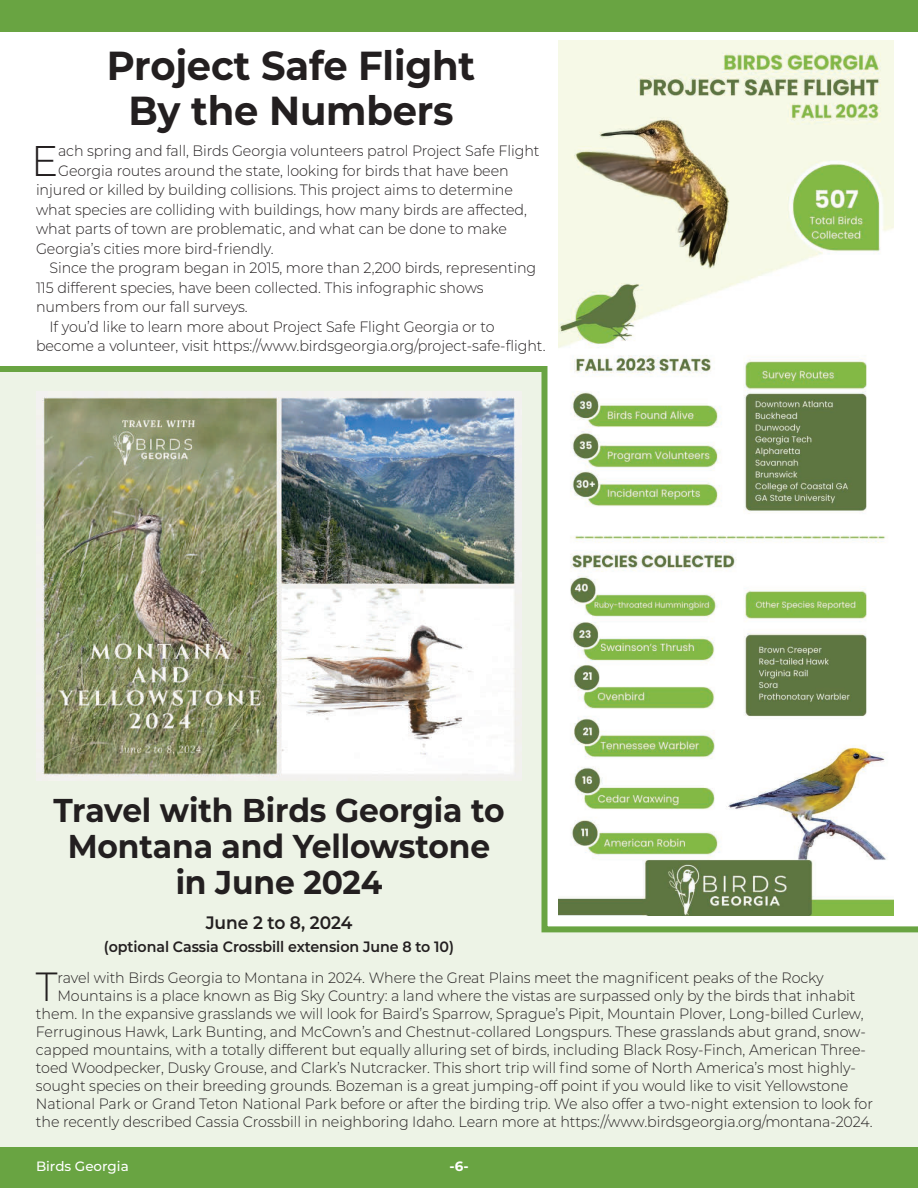
<style>
.page{position:relative;width:918px;height:1188px;background:#fff}
.page>*{position:absolute;margin:0;border:0;box-sizing:border-box;transform-origin:0 0}
.t1{font:300 42.9px "Montserrat";color:#231f20;scale:.95 1}
.t2{font:300 40.65px "Montserrat";color:#231f20;scale:.95 1}
.t3{font:700 40.5px/45px "Montserrat";letter-spacing:-.005em;color:#231f20;text-align:center;scale:.95 1}
.t4{font:700 33px/36px "Montserrat";letter-spacing:-.005em;color:#231f20;text-align:center;scale:.95 1}
.t5{font:600 18px "Montserrat";letter-spacing:-.01em;color:#231f20;scale:.95 1}
.t6{font:300 15px "Montserrat";letter-spacing:-.005em;color:#231f20;scale:.95 1}
.t7{font:600 15px "Montserrat";letter-spacing:-.005em;color:#231f20;scale:.95 1}
.t8{font:500 13.5px "Montserrat";color:#fff}
.t9{font:700 13.5px "Montserrat";color:#fff}
</style>
<div class="page">
<div style="left:536px;top:929px;width:382px;height:221px;background:#edf3e6"></div>
<div style="left:0;top:369px;width:544px;height:779px;background:#edf3e6"></div>
<div style="left:0;top:1148px;width:918px;height:40px;background:#69a442"></div>
<div style="left:0;top:0;width:918px;height:32px;background:#69a442"></div>
<svg style="left:0;top:366px;width:918px;height:567px"></svg>
<img style="left:558px;top:40px;width:336px;height:875px">
<img style="left:36px;top:392px;width:486px;height:388px">
<h3 class="t3" style="left:107px;top:41px;width:389px">Project Safe Flight<br>By the Numbers</h3>
<h1 class="t1" style="left:31px;top:131px;width:30px">E</h1>
<p class="t6" style="left:58px;top:141px;width:508px">ach spring and fall, Birds Georgia volunteers patrol Project Safe Flight</p>
<p class="t6" style="left:58px;top:160px;width:476px">Georgia routes around the state, looking for birds that have been</p>
<p class="t6" style="left:36px;top:180px;width:504px">injured or killed by building collisions. This project aims to determine</p>
<p class="t6" style="left:36px;top:199px;width:518px">what species are colliding with buildings, how many birds are affected,</p>
<p class="t6" style="left:36px;top:219px;width:497px">what parts of town are problematic, and what can be done to make</p>
<p class="t6" style="left:36px;top:238px;width:252px">Georgia’s cities more bird-friendly.</p>
<p class="t6" style="left:50px;top:258px;width:514px">Since the program began in 2015, more than 2,200 birds, representing</p>
<p class="t6" style="left:36px;top:277px;width:473px">115 different species, have been collected. This infographic shows</p>
<p class="t6" style="left:36px;top:297px;width:224px">numbers from our fall surveys.</p>
<p class="t6" style="left:50px;top:316px;width:470px">If you’d like to learn more about Project Safe Flight Georgia or to</p>
<p class="t6" style="left:36px;top:336px;width:538px">become a volunteer, visit https://www.birdsgeorgia.org/project-safe-flight.</p>
<h3 class="t4" style="left:53px;top:791px;width:477px">Travel with Birds Georgia to<br>Montana and Yellowstone in June 2024</h3>
<p class="t5" style="left:206px;top:910px;width:156px">June 2 to 8, 2024</p>
<p class="t7" style="left:104px;top:936px;width:370px">(optional Cassia Crossbill extension June 8 to 10)</p>
<h2 class="t2" style="left:36px;top:959px;width:24px">T</h2>
<p class="t6" style="left:57px;top:968px;width:808px">ravel with Birds Georgia to Montana in 2024. Where the Great Plains meet the magnificent peaks of the Rocky</p>
<p class="t6" style="left:57px;top:986px;width:842px">Mountains is a place known as Big Sky Country: a land where the vistas are surpassed only by the birds that inhabit</p>
<p class="t6" style="left:36px;top:1004px;width:873px">them. In the expansive grasslands we will look for Baird’s Sparrow, Sprague’s Pipit, Mountain Plover, Long-billed Curlew,</p>
<p class="t6" style="left:36px;top:1022px;width:875px">Ferruginous Hawk, Lark Bunting, and McCown’s and Chestnut-collared Longspurs. These grasslands abut grand, snow-</p>
<p class="t6" style="left:36px;top:1040px;width:875px">capped mountains, with a totally different but equally alluring set of birds, including Black Rosy-Finch, American Three-</p>
<p class="t6" style="left:36px;top:1058px;width:865px">toed Woodpecker, Dusky Grouse, and Clark’s Nutcracker. This short trip will find some of North America’s most highly-</p>
<p class="t6" style="left:36px;top:1076px;width:857px">sought species on their breeding grounds. Bozeman is a great jumping-off point if you would like to visit Yellowstone</p>
<p class="t6" style="left:36px;top:1094px;width:883px">National Park or Grand Teton National Park before or after the birding trip. We also offer a two-night extension to look for</p>
<p class="t6" style="left:36px;top:1112px;width:882px">the recently described Cassia Crossbill in neighboring Idaho. Learn more at https://www.birdsgeorgia.org/montana-2024.</p>
<p class="t8" style="left:36px;top:1157px;width:94px">Birds Georgia</p>
<p class="t9" style="left:449px;top:1157px;width:21px">-6-</p>
</div>
